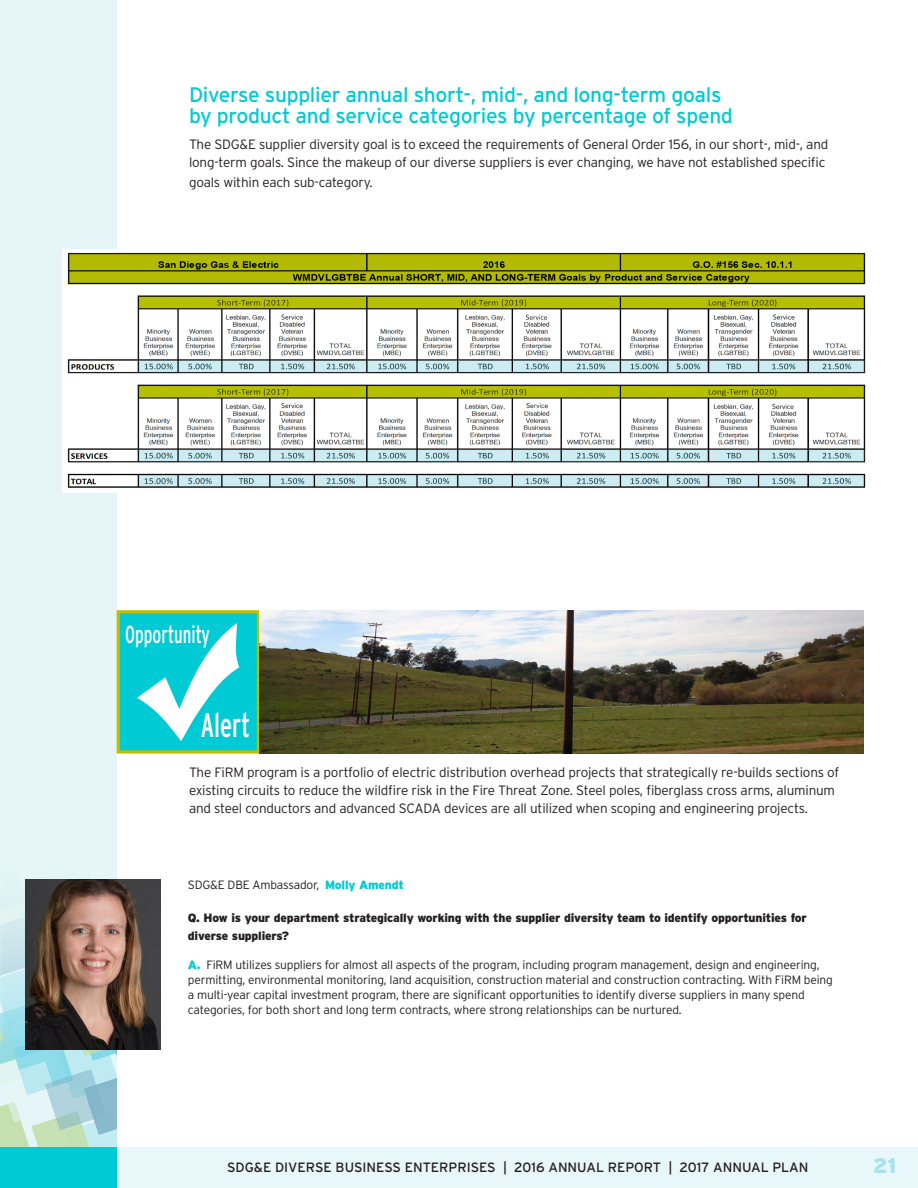
<style>
.page{position:relative;width:918px;height:1188px;background:#fff}
.page>*{position:absolute;margin:0;border:0;box-sizing:border-box;transform-origin:0 0}
.body{font:condensed 34.2px "Interstate";color:#fff;scale:.79 1}
.body-2{font:condensed 24.6px "Interstate";color:#fff;scale:.79 1}
.t1{font:21px/21px "Interstate";letter-spacing:-.015em;color:#00cad4}
.t2{font:900 21px "Interstate";color:#a7e5ea}
.body-3{font:300 13.5px/18px "Interstate";letter-spacing:-.015em;color:#231f20}
.t3{font:13.5px "Interstate";color:#231f20}
.t4{font:300 12px/15px "Interstate";letter-spacing:-.015em;color:#231f20}
.t5{font:900 12px/18px "Interstate";letter-spacing:-.015em;color:#231f20}
.s1{font-weight:900;color:#00cad4}
</style>
<div class="page">
<div style="left:0;top:0;width:117px;height:827px;background:#e6f6f8"></div>
<svg style="left:0;top:827px;width:117px;height:321px;background:#c3e4e5"></svg>
<div style="left:117px;top:1148px;width:801px;height:40px;background:#e8f7f9"></div>
<div style="left:0;top:1148px;width:117px;height:40px;background:#00cad4"></div>
<div style="left:117px;top:610px;width:143px;height:144px;background:#00cad4;border:3px solid #c0bc00"></div>
<svg style="left:137px;top:623px;width:102px;height:118px"></svg>
<img style="left:260px;top:610px;width:604px;height:144px">
<img style="left:26px;top:880px;width:135px;height:170px">
<img style="left:63px;top:249px;width:803px;height:243px">
<h3 class="t1" style="left:189px;top:84px;width:545px">Diverse supplier annual short-, mid-, and long-term goals by product and service categories by percentage of spend</h3>
<p class="body-3" style="left:189px;top:135px;width:641px">The SDG&amp;E supplier diversity goal is to exceed the requirements of General Order 156, in our short-, mid-, and long-term goals. Since the makeup of our diverse suppliers is ever changing, we have not established specific</p>
<p class="body-3" style="left:189px;top:173px;width:185px">goals within each sub-category.</p>
<p class="body-2" style="left:125px;top:621px;width:109px">Opportunity</p>
<p class="body" style="left:201px;top:706px;width:64px">Alert</p>
<p class="body-3" style="left:189px;top:763px;width:652px">The FiRM program is a portfolio of electric distribution overhead projects that strategically re-builds sections of existing circuits to reduce the wildfire risk in the Fire Threat Zone. Steel poles, fiberglass cross arms, aluminum and steel conductors and advanced SCADA devices are all utilized when scoping and engineering projects.</p>
<p class="t4" style="left:188px;top:878px;width:217px">SDG&amp;E DBE Ambassador, <span class="s1">Molly Amendt</span></p>
<p class="t5" style="left:188px;top:909px;width:620px">Q. How is your department strategically working with the supplier diversity team to identify opportunities for diverse suppliers?</p>
<p class="t4" style="left:188px;top:957px;width:647px"><span class="s1">A.</span> FiRM utilizes suppliers for almost all aspects of the program, including program management, design and engineering, permitting, environmental monitoring, land acquisition, construction material and construction contracting. With FiRM being a multi-year capital investment program, there are significant opportunities to identify diverse suppliers in many spend categories, for both short and long term contracts, where strong relationships can be nurtured.</p>
<p class="t3" style="left:227px;top:1159px;width:583px">SDG&amp;E DIVERSE BUSINESS ENTERPRISES | 2016 ANNUAL REPORT | 2017 ANNUAL PLAN</p>
<p class="t2" style="left:873px;top:1153px;width:25px">21</p>
</div>
